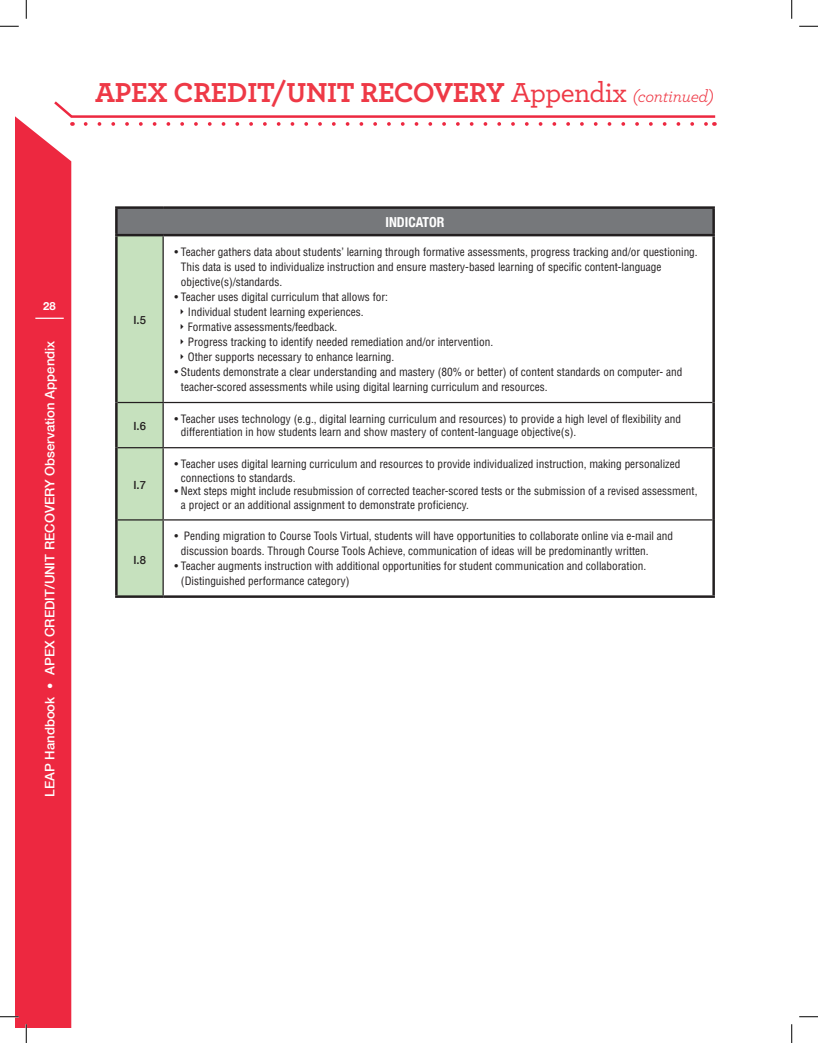
<style>
.page{position:relative;width:818px;height:1043px;background:#fff}
.page>*{position:absolute;margin:0;border:0;box-sizing:border-box;transform-origin:0 0}
.t1{font:700 28.75px "Archer";letter-spacing:-.01em;color:#ee3946}
.t2{font:700 condensed 13.75px "Helvetica Neue";color:#fff}
.t3{font:500 13.12px "Helvetica Neue";color:#fff}
.appendices_charts{font:condensed 11.25px/15px "Helvetica";color:#231f20}
.t4{font:500 11.25px "Helvetica Neue";color:#231f20}
.t5{font:700 11.25px "Helvetica Neue";color:#fff}
.s1{font-weight:500}
.s2{font-weight:400;font-style:italic;font-size:17.5px}
.s3{font-size:12.5px}
</style>
<div class="page">
<div style="left:15px;top:116px;width:56px;height:912px;background:#ed2840"></div>
<svg style="left:51px;top:101px;width:666px;height:25px"></svg>
<div style="left:116px;top:208px;width:597px;height:27px;background:#76787b"></div>
<div style="left:118px;top:236px;width:44px;height:359px;background:#c6e1be"></div>
<hr style="left:115px;top:236px;width:3px;height:166px;background:#231f20">
<hr style="left:712px;top:236px;width:2px;height:166px;background:#231f20">
<hr style="left:115px;top:402px;width:3px;height:45px;background:#231f20">
<hr style="left:712px;top:402px;width:2px;height:45px;background:#231f20">
<hr style="left:115px;top:447px;width:3px;height:73px;background:#231f20">
<hr style="left:712px;top:447px;width:2px;height:73px;background:#231f20">
<hr style="left:115px;top:520px;width:3px;height:75px;background:#231f20">
<hr style="left:712px;top:520px;width:2px;height:75px;background:#231f20">
<hr style="left:115px;top:595px;width:48px;height:3px;background:#231f20">
<hr style="left:163px;top:595px;width:551px;height:3px;background:#231f20">
<hr style="left:162px;top:236px;width:2px;height:166px;background:#231f20">
<hr style="left:118px;top:402px;width:45px;height:1px;background:#231f20">
<hr style="left:163px;top:402px;width:549px;height:1px;background:#231f20">
<hr style="left:162px;top:403px;width:2px;height:44px;background:#231f20">
<hr style="left:118px;top:447px;width:45px;height:1px;background:#231f20">
<hr style="left:163px;top:447px;width:549px;height:1px;background:#231f20">
<hr style="left:162px;top:448px;width:2px;height:71px;background:#231f20">
<hr style="left:118px;top:519px;width:45px;height:1px;background:#231f20">
<hr style="left:163px;top:519px;width:549px;height:1px;background:#231f20">
<hr style="left:162px;top:520px;width:2px;height:75px;background:#231f20">
<hr style="left:115px;top:206px;width:48px;height:3px;background:#231f20">
<hr style="left:115px;top:209px;width:3px;height:25px;background:#231f20">
<hr style="left:163px;top:206px;width:551px;height:3px;background:#231f20">
<hr style="left:712px;top:209px;width:2px;height:25px;background:#231f20">
<hr style="left:115px;top:234px;width:48px;height:2px;background:#231f20">
<hr style="left:163px;top:234px;width:551px;height:2px;background:#231f20">
<svg style="left:35px;top:318px;width:29px;height:1px"></svg>
<svg style="left:0;top:25px;width:19px;height:2px"></svg>
<svg style="left:799px;top:25px;width:19px;height:2px"></svg>
<svg style="left:0;top:1015px;width:19px;height:2px"></svg>
<svg style="left:799px;top:1016px;width:19px;height:1px"></svg>
<svg style="left:25px;top:0;width:2px;height:19px"></svg>
<svg style="left:25px;top:1024px;width:2px;height:18px"></svg>
<svg style="left:791px;top:0;width:1px;height:19px"></svg>
<svg style="left:791px;top:1024px;width:1px;height:18px"></svg>
<p class="t1" style="left:95px;top:70px;width:620px">APEX CREDIT/UNIT RECOVERY <span class="s1">Appendix</span> <span class="s2">(continued)</span></p>
<p class="t5" style="left:43px;top:298px;width:14px">28</p>
<p class="t3" style="left:39px;top:796px;width:457px;rotate:-90deg">LEAP Handbook <span class="s3">•</span> APEX CREDIT/UNIT RECOVERY Observation Appendix</p>
<p class="t4" style="left:133px;top:311px;width:14px">I.5</p>
<p class="t2" style="left:385px;top:210px;width:61px">INDICATOR</p>
<p class="appendices_charts" style="left:181px;top:244px;width:518px;text-indent:-7px">• Teacher gathers data about students’ learning through formative assessments, progress tracking and/or questioning.<br>This data is used to individualize instruction and ensure mastery-based learning of specific content-language objective(s)/standards.</p>
<p class="appendices_charts" style="left:188px;top:289px;width:307px;text-indent:-14px">• Teacher uses digital curriculum that allows for:<br>Individual student learning experiences.<br>Formative assessments/feedback.<br>Progress tracking to identify needed remediation and/or intervention.<br>Other supports necessary to enhance learning.</p>
<p class="appendices_charts" style="left:181px;top:364px;width:503px;text-indent:-7px">• Students demonstrate a clear understanding and mastery (80% or better) of content standards on computer- and teacher-scored assessments while using digital learning curriculum and resources.</p>
<p class="t4" style="left:133px;top:417px;width:14px">I.6</p>
<p class="appendices_charts" style="left:181px;top:412px;width:501px;line-height:13.5px;text-indent:-7px">• Teacher uses technology (e.g., digital learning curriculum and resources) to provide a high level of flexibility and differentiation in how students learn and show mastery of content-language objective(s).</p>
<p class="t4" style="left:133px;top:476px;width:14px">I.7</p>
<p class="t4" style="left:133px;top:550px;width:14px">I.8</p>
<p class="appendices_charts" style="left:181px;top:457px;width:501px;line-height:13.5px;text-indent:-7px">• Teacher uses digital learning curriculum and resources to provide individualized instruction, making personalized connections to standards.</p>
<p class="appendices_charts" style="left:181px;top:484px;width:518px;line-height:13.5px;text-indent:-7px">• Next steps might include resubmission of corrected teacher-scored tests or the submission of a revised assessment, a project or an additional assignment to demonstrate proficiency.</p>
<p class="appendices_charts" style="left:181px;top:528px;width:493px;text-indent:-7px">• Pending migration to Course Tools Virtual, students will have opportunities to collaborate online via e-mail and discussion boards. Through Course Tools Achieve, communication of ideas will be predominantly written.</p>
<p class="appendices_charts" style="left:181px;top:558px;width:466px;text-indent:-7px">• Teacher augments instruction with additional opportunities for student communication and collaboration. (Distinguished performance category)</p>
</div>
